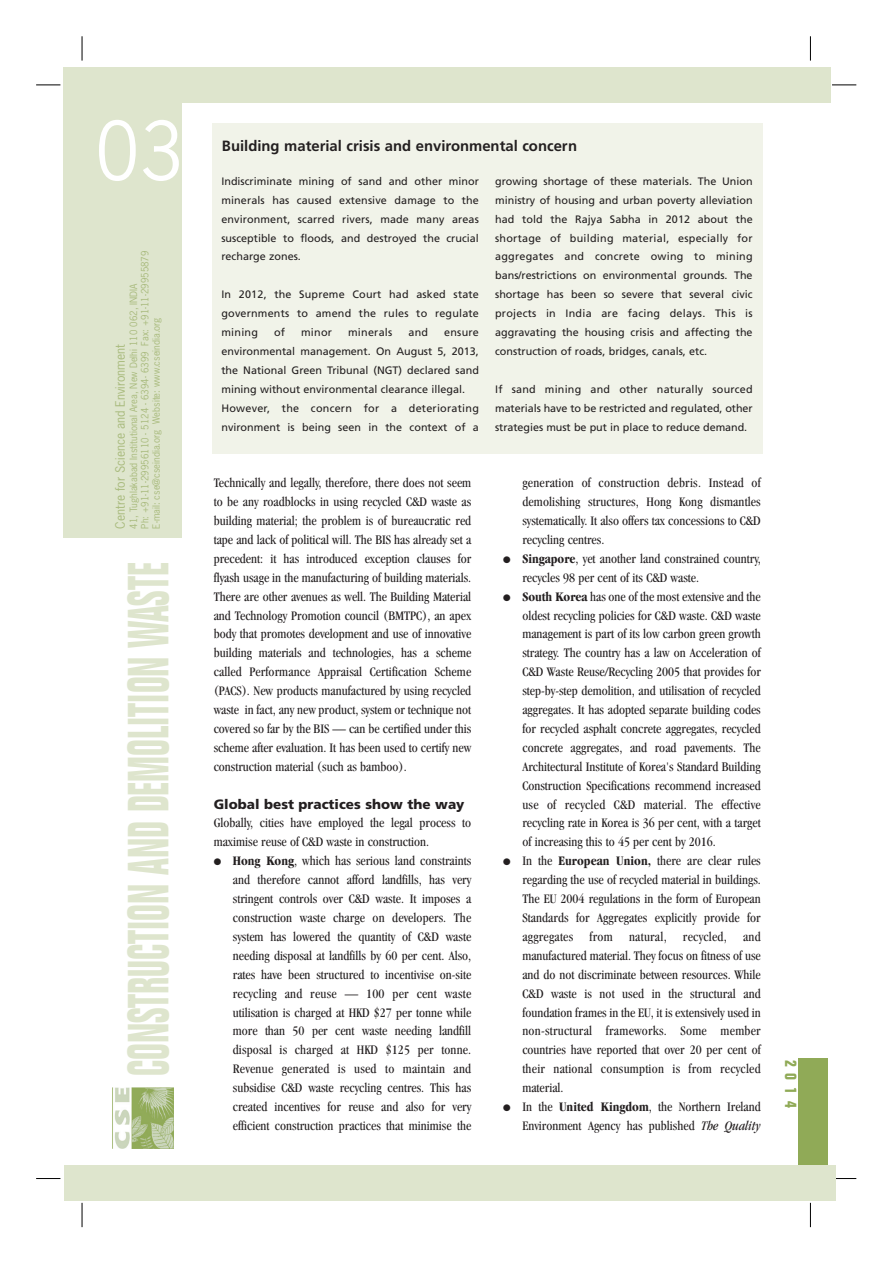
<style>
.page{position:relative;width:893px;height:1263px;background:#fff}
.page>*{position:absolute;margin:0;border:0;box-sizing:border-box;transform-origin:0 0}
.t1{font:75.6px "News Gothic";color:#fff}
.t2{font:700 condensed 56.7px "Folio";color:#dee5cd;scale:.67 1}
.t3{font:700 condensed 16.2px "Folio";color:#90aa57}
.t4{font:700 14.85px "Frutiger";color:#231f20}
.t5{font:condensed 13.5px/18.9px "Garamond";color:#231f20;text-align:justify}
.t6{font:900 13.5px "Frutiger";color:#231f20}
.t7{font:12.15px "News Gothic";color:#a8ba7c}
.t8{font:10.8px/18.9px "Frutiger";color:#231f20;text-align:justify}
.t9{font:10.8px "Frutiger";letter-spacing:.02em;color:#231f20}
.t10{font:9.45px/11.4px "News Gothic";color:#a8ba7c}
.s1{font-weight:700}
.s2{font-style:italic}
</style>
<div class="page">
<svg style="left:36px;top:85px;width:24px;height:1px"></svg>
<svg style="left:36px;top:1178px;width:24px;height:1px"></svg>
<svg style="left:832px;top:85px;width:24px;height:1px"></svg>
<svg style="left:835px;top:1178px;width:21px;height:1px"></svg>
<svg style="left:82px;top:36px;width:1px;height:25px"></svg>
<svg style="left:810px;top:36px;width:1px;height:25px"></svg>
<svg style="left:810px;top:1203px;width:1px;height:24px"></svg>
<svg style="left:82px;top:1203px;width:1px;height:24px"></svg>
<div style="left:64px;top:67px;width:767px;height:471px;background:#dee5cd"></div>
<img style="left:112px;top:1087px;width:61px;height:61px">
<div style="left:182px;top:103px;width:653px;height:452px;background:#fff"></div>
<div style="left:798px;top:1058px;width:30px;height:113px;background:#90aa57"></div>
<div style="left:64px;top:1165px;width:771px;height:36px;background:#dee5cd"></div>
<div style="left:212px;top:123px;width:550px;height:330px;background:#f1f3e9"></div>
<h1 class="t1" style="left:96px;top:121px;width:89px">03</h1>
<p class="t10" style="left:129px;top:529px;width:279px;rotate:-90deg">41, Tughlakabad Institutional Area, New Delhi 110 062, INDIA<br>Ph: +91-11-29956110 - 5124 - 6394- 6399 Fax: +91-11-29955879<br>E-mail: cse@cseindia.org Website: www.cseindia.org</p>
<p class="t7" style="left:115px;top:529px;width:186px;rotate:-90deg">Centre for Science and Environment</p>
<h2 class="t2" style="left:128px;top:1076px;width:769px;rotate:-90deg">CONSTRUCTION AND DEMOLITION WASTE</h2>
<p class="t4" style="left:222px;top:140px;width:357px">Building material crisis and environmental concern</p>
<p class="t8" style="left:221px;top:172px;width:259px">Indiscriminate mining of sand and other minor minerals has caused extensive damage to the environment, scarred rivers, made many areas susceptible to floods, and destroyed the crucial recharge zones.</p>
<p class="t8" style="left:221px;top:286px;width:259px">In 2012, the Supreme Court had asked state governments to amend the rules to regulate mining</p>
<p class="t8" style="left:274px;top:324px;width:13px">of</p>
<p class="t8" style="left:301px;top:324px;width:32px">minor</p>
<p class="t9" style="left:348px;top:328px;width:46px">minerals</p>
<p class="t8" style="left:408px;top:324px;width:21px">and</p>
<p class="t8" style="left:221px;top:324px;width:259px;text-align:left;text-indent:223px">ensure environmental management. On August 5, 2013, the National Green Tribunal (NGT) declared sand mining without environmental clearance illegal.<br>However, the concern for a deteriorating nvironment is being seen in the context of a</p>
<p class="t8" style="left:495px;top:172px;width:259px">growing shortage of these materials. The Union ministry of housing and urban poverty alleviation had told the Rajya Sabha in 2012 about the shortage of building material, especially for aggregates and concrete owing to mining bans/restrictions on environmental grounds. The shortage has been so severe that several civic projects in India are facing delays. This is aggravating the housing crisis and affecting the construction of roads, bridges, canals, etc.</p>
<p class="t8" style="left:495px;top:380px;width:259px">If sand mining and other naturally sourced materials have to be restricted and regulated, other strategies must be put in place to reduce demand.</p>
<p class="t5" style="left:214px;top:475px;width:259px">Technically and legally, therefore, there does not seem to be any roadblocks in using recycled C&amp;D waste as building material; the problem is of bureaucratic red tape and lack of political will. The BIS has already set a precedent: it has introduced exception clauses for flyash usage in the manufacturing of building materials.<br>There are other avenues as well. The Building Material and Technology Promotion council (BMTPC), an apex body that promotes development and use of innovative building materials and technologies, has a scheme called Performance Appraisal Certification Scheme (PACS). New products manufactured by using recycled waste in fact, any new product, system or technique not covered so far by the BIS — can be certified under this scheme after evaluation. It has been used to certify new construction material (such as bamboo).</p>
<p class="t6" style="left:214px;top:798px;width:252px">Global best practices show the way</p>
<p class="t5" style="left:214px;top:815px;width:259px">Globally, cities have employed the legal process to maximise reuse of C&amp;D waste in construction.</p>
<p class="t5" style="left:233px;top:853px;width:240px;text-indent:-19px">● <span class="s1">Hong Kong</span>, which has serious land constraints and therefore cannot afford landfills, has very stringent controls over C&amp;D waste. It imposes a construction waste charge on developers. The system has lowered the quantity of C&amp;D waste needing disposal at landfills by 60 per cent. Also, rates have been structured to incentivise on-site recycling and reuse — 100 per cent waste utilisation is charged at HKD $27 per tonne while more than 50 per cent waste needing landfill disposal is charged at HKD $125 per tonne.<br>Revenue generated is used to maintain and subsidise C&amp;D waste recycling centres. This has created incentives for reuse and also for very efficient construction practices that minimise the</p>
<p class="t5" style="left:522px;top:475px;width:240px">generation of construction debris. Instead of demolishing structures, Hong Kong dismantles systematically. It also offers tax concessions to C&amp;D recycling centres.</p>
<p class="t5" style="left:522px;top:550px;width:240px;text-indent:-19px">● <span class="s1">Singapore</span>, yet another land constrained country, recycles 98 per cent of its C&amp;D waste.</p>
<p class="t5" style="left:522px;top:588px;width:240px;text-indent:-19px">● <span class="s1">South Korea</span> has one of the most extensive and the oldest recycling policies for C&amp;D waste. C&amp;D waste management is part of its low carbon green growth strategy. The country has a law on Acceleration of C&amp;D Waste Reuse/Recycling 2005 that provides for step-by-step demolition, and utilisation of recycled aggregates. It has adopted separate building codes for recycled asphalt concrete aggregates, recycled concrete aggregates, and road pavements. The Architectural Institute of Korea's Standard Building Construction Specifications recommend increased use of recycled C&amp;D material. The effective recycling rate in Korea is 36 per cent, with a target of increasing this to 45 per cent by 2016.</p>
<p class="t5" style="left:522px;top:853px;width:240px;text-indent:-19px">● In the <span class="s1">European Union,</span> there are clear rules regarding the use of recycled material in buildings.<br>The EU 2004 regulations in the form of European Standards for Aggregates explicitly provide for aggregates from natural, recycled, and manufactured material. They focus on fitness of use and do not discriminate between resources. While C&amp;D waste is not used in the structural and foundation frames in the EU, it is extensively used in non-structural frameworks. Some member countries have reported that over 20 per cent of their national consumption is from recycled material.</p>
<p class="t5" style="left:503px;top:1098px;width:259px;text-align:right">● In the <span class="s1">United Kingdom</span>, the Northern Ireland<br>Environment Agency has published <span class="s2">The Quality</span></p>
<p class="t3" style="left:797px;top:1059px;width:50px;rotate:90deg">2014</p>
</div>
